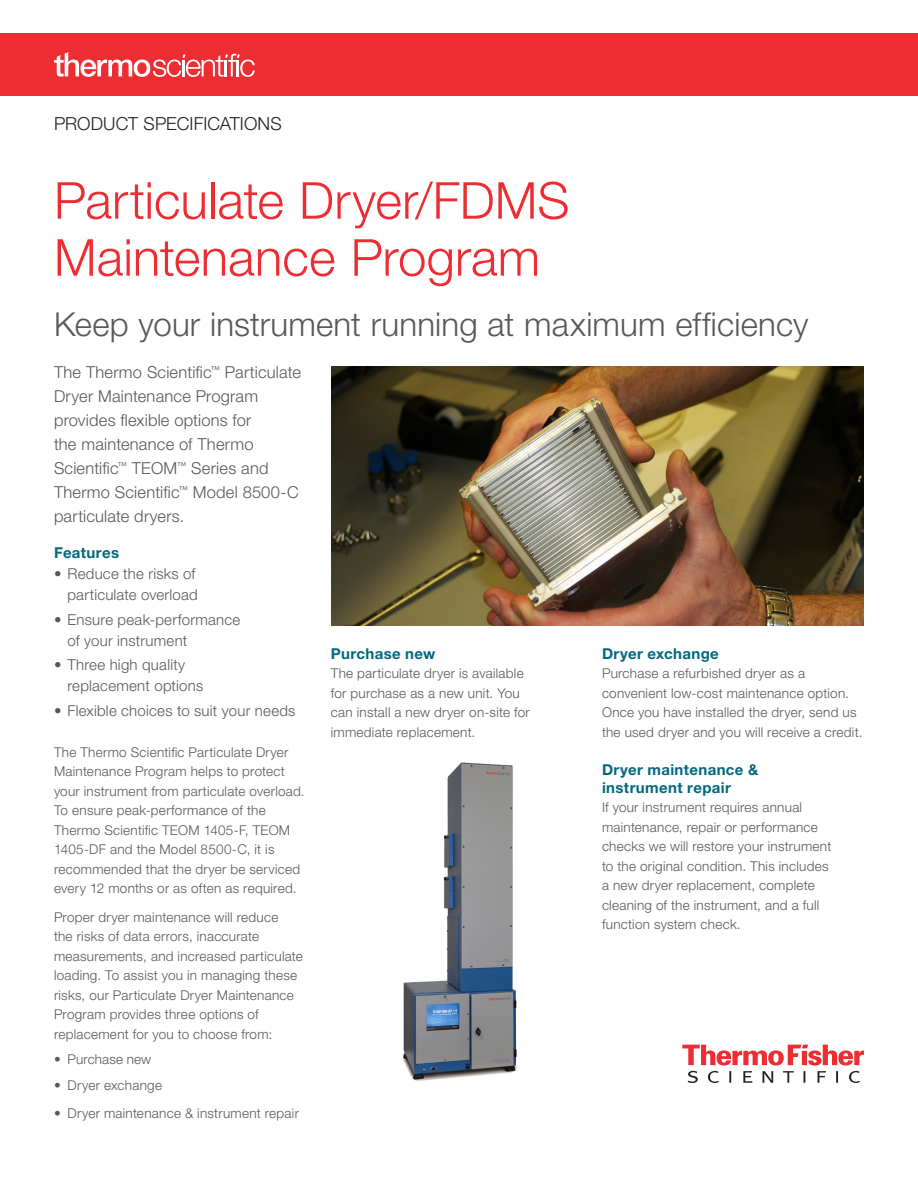
<style>
.page{position:relative;width:918px;height:1188px;background:#fff}
.page>*{position:absolute;margin:0;border:0;box-sizing:border-box;transform-origin:0 0}
.Headline{font:300 51px/57px "Helvetica Neue LT Std";color:#ee2d33}
.Subhead_Main{font:300 33px "Helvetica Neue LT Std";letter-spacing:.005em;color:#57585a}
.Technical_Eyebrow{font:300 18px "Helvetica Neue LT Std";letter-spacing:.005em;color:#231f20}
.Secondary_Header{font:300 16.5px/24px "Helvetica Neue LT Std";letter-spacing:.01em;color:#57585a}
.t1{font:300 15px/21px "Helvetica Neue LT Std";letter-spacing:.015em;color:#57585a}
.Bullet_Copy_1{font:700 15px/18px "Helvetica Neue LT Std";letter-spacing:.025em;color:#00687f}
.Content_Header{font:700 15px "Helvetica Neue LT Std";letter-spacing:.025em;color:#00687f}
.Body_copy{font:300 13.5px/19.5px "Helvetica Neue LT Std";letter-spacing:.02em;color:#57585a}
</style>
<div class="page">
<div style="left:0;top:33px;width:918px;height:63px;background:#ee2d33"></div>
<svg style="left:54px;top:52px;width:201px;height:25px"></svg>
<svg style="left:682px;top:1045px;width:182px;height:38px"></svg>
<img style="left:331px;top:366px;width:533px;height:260px">
<img style="left:402px;top:762px;width:115px;height:319px">
<p class="Technical_Eyebrow" style="left:54px;top:112px;width:229px">PRODUCT SPECIFICATIONS</p>
<p class="Headline" style="left:54px;top:171px;width:517px">Particulate Dryer/FDMS<br>Maintenance Program</p>
<p class="Subhead_Main" style="left:54px;top:305px;width:756px">Keep your instrument running at maximum efficiency</p>
<p class="Secondary_Header" style="left:54px;top:360px;width:249px">The Thermo Scientific<sup>™</sup> Particulate<br>Dryer Maintenance Program provides flexible options for<br>the maintenance of Thermo<br>Scientific<sup>™</sup> TEOM<sup>™</sup> Series and<br>Thermo Scientific<sup>™</sup> Model 8500-C particulate dryers.</p>
<p class="Content_Header" style="left:54px;top:543px;width:67px">Features</p>
<p class="t1" style="left:54px;top:563px;width:145px;text-align:right">• Reduce the risks of particulate overload</p>
<p class="t1" style="left:68px;top:608px;width:174px;text-indent:-14px">• Ensure peak-performance of your instrument</p>
<p class="t1" style="left:68px;top:654px;width:137px;text-indent:-14px">• Three high quality replacement options</p>
<p class="t1" style="left:54px;top:699px;width:243px">• Flexible choices to suit your needs</p>
<p class="Body_copy" style="left:54px;top:742px;width:252px">The Thermo Scientific Particulate Dryer Maintenance Program helps to protect your instrument from particulate overload.<br>To ensure peak-performance of the Thermo Scientific TEOM 1405-F, TEOM 1405-DF and the Model 8500-C, it is recommended that the dryer be serviced every 12 months or as often as required.</p>
<p class="Body_copy" style="left:54px;top:907px;width:250px">Proper dryer maintenance will reduce<br>the risks of data errors, inaccurate measurements, and increased particulate loading. To assist you in managing these risks, our Particulate Dryer Maintenance Program provides three options of replacement for you to choose from:</p>
<p class="Body_copy" style="left:54px;top:1049px;width:99px">• Purchase new</p>
<p class="Body_copy" style="left:54px;top:1075px;width:110px">• Dryer exchange</p>
<p class="Body_copy" style="left:54px;top:1104px;width:246px">• Dryer maintenance &amp; instrument repair</p>
<p class="Bullet_Copy_1" style="left:331px;top:644px;width:106px">Purchase new</p>
<p class="Body_copy" style="left:331px;top:663px;width:200px">The particulate dryer is available for purchase as a new unit. You can install a new dryer on-site for immediate replacement.</p>
<p class="Bullet_Copy_1" style="left:602px;top:644px;width:118px">Dryer exchange</p>
<p class="Body_copy" style="left:602px;top:663px;width:262px">Purchase a refurbished dryer as a convenient low-cost maintenance option.<br>Once you have installed the dryer, send us the used dryer and you will receive a credit.</p>
<p class="Bullet_Copy_1" style="left:602px;top:760px;width:158px">Dryer maintenance &amp; instrument repair</p>
<p class="Body_copy" style="left:602px;top:798px;width:231px">If your instrument requires annual maintenance, repair or performance checks we will restore your instrument to the original condition. This includes a new dryer replacement, complete cleaning of the instrument, and a full function system check.</p>
</div>
